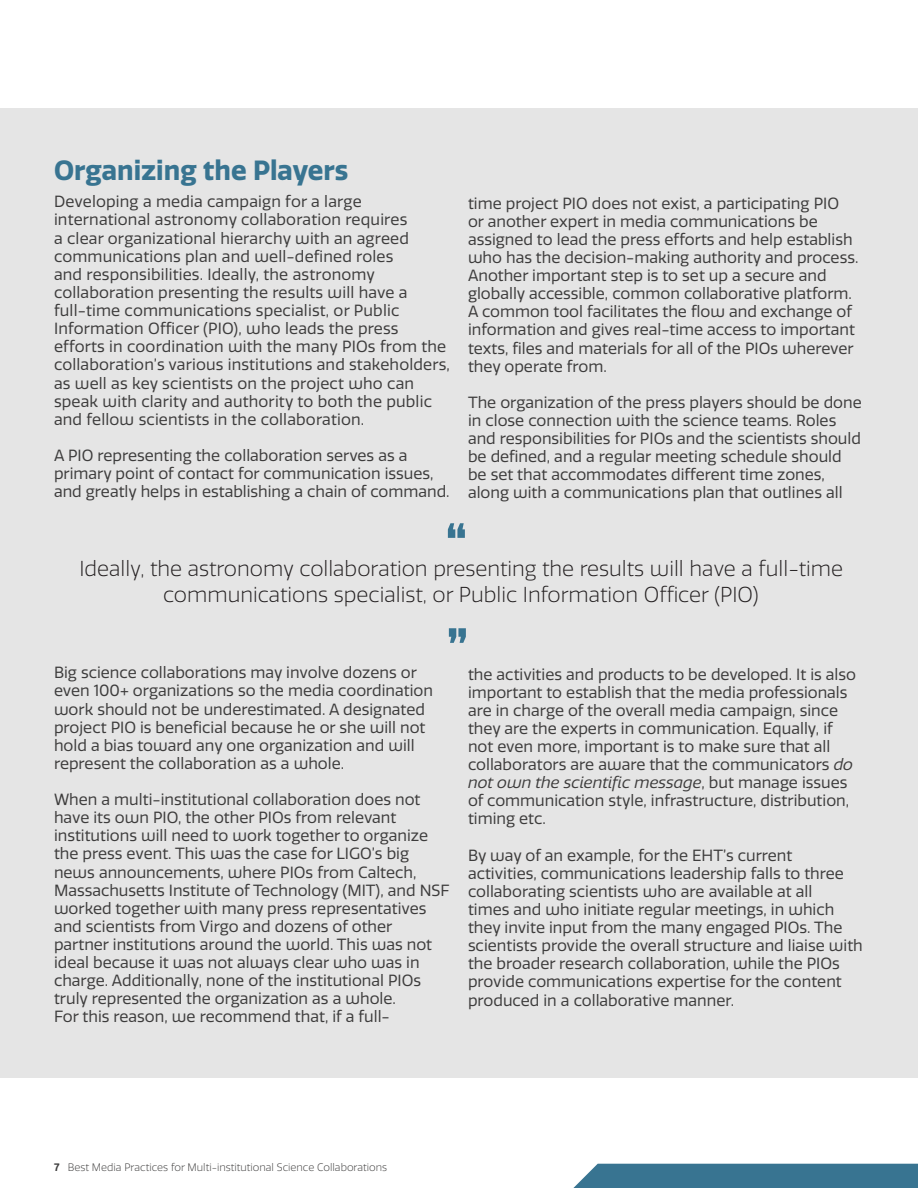
<style>
.page{position:relative;width:918px;height:1188px;background:#fff}
.page>*{position:absolute;margin:0;border:0;box-sizing:border-box;transform-origin:0 0}
.t1{font:54px "Lemon Milk";color:#387491}
.Section_Title{font:700 27px "Quatro";color:#387491}
.t2{font:300 21px "Quatro";color:#231f20}
.t3{font:15.75px/18.1px "Quatro";color:#3d3c3c}
.t4{font:300 10.5px "Quatro";color:#3d3c3c}
.s1{font-style:italic}
.s2{font-weight:600}
</style>
<div class="page">
<div style="left:0;top:108px;width:918px;height:970px;background:#e5e5e5"></div>
<div style="left:573px;top:1164px;width:345px;height:24px;background:#387491"></div>
<p class="Section_Title" style="left:54px;top:155px;width:296px">Organizing the Players</p>
<p class="t3" style="left:54px;top:193px;width:398px">Developing a media campaign for a large international astronomy collaboration requires<br>a clear organizational hierarchy with an agreed communications plan and well-defined roles<br>and responsibilities. Ideally, the astronomy collaboration presenting the results will have a full-time communications specialist, or Public Information Officer (PIO), who leads the press efforts in coordination with the many PIOs from the collaboration’s various institutions and stakeholders, as well as key scientists on the project who can speak with clarity and authority to both the public and fellow scientists in the collaboration.</p>
<p class="t3" style="left:54px;top:447px;width:397px">A PIO representing the collaboration serves as a primary point of contact for communication issues, and greatly helps in establishing a chain of command.</p>
<p class="t3" style="left:468px;top:194px;width:392px">time project PIO does not exist, a participating PIO or another expert in media communications be assigned to lead the press efforts and help establish who has the decision-making authority and process.<br>Another important step is to set up a secure and globally accessible, common collaborative platform.<br>A common tool facilitates the flow and exchange of information and gives real-time access to important texts, files and materials for all of the PIOs wherever they operate from.</p>
<p class="t3" style="left:468px;top:394px;width:395px">The organization of the press players should be done in close connection with the science teams. Roles and responsibilities for PIOs and the scientists should be defined, and a regular meeting schedule should be set that accommodates different time zones, along with a communications plan that outlines all</p>
<p class="t1" style="left:448px;top:507px;width:23px">“</p>
<p class="t2" style="left:79px;top:557px;width:765px">Ideally, the astronomy collaboration presenting the results will have a full-time</p>
<p class="t2" style="left:163px;top:582px;width:597px">communications specialist, or Public Information Officer (PIO)</p>
<p class="t1" style="left:447px;top:612px;width:22px">"</p>
<p class="t3" style="left:54px;top:664px;width:381px">Big science collaborations may involve dozens or even 100+ organizations so the media coordination work should not be underestimated. A designated project PIO is beneficial because he or she will not hold a bias toward any one organization and will represent the collaboration as a whole.</p>
<p class="t3" style="left:54px;top:791px;width:397px">When a multi-institutional collaboration does not have its own PIO, the other PIOs from relevant institutions will need to work together to organize the press event. This was the case for LIGO’s big news announcements, where PIOs from Caltech, Massachusetts Institute of Technology (MIT), and NSF worked together with many press representatives and scientists from Virgo and dozens of other partner institutions around the world. This was not ideal because it was not always clear who was in charge. Additionally, none of the institutional PIOs truly represented the organization as a whole.<br>For this reason, we recommend that, if a full-</p>
<p class="t3" style="left:468px;top:665px;width:390px">the activities and products to be developed. It is also important to establish that the media professionals are in charge of the overall media campaign, since they are the experts in communication. Equally, if not even more, important is to make sure that all collaborators are aware that the communicators <span class="s1">do not own the scientific message</span>, but manage issues of communication style, infrastructure, distribution, timing etc.</p>
<p class="t3" style="left:468px;top:846px;width:396px">By way of an example, for the EHT’s current activities, communications leadership falls to three collaborating scientists who are available at all<br>times and who initiate regular meetings, in which they invite input from the many engaged PIOs. The scientists provide the overall structure and liaise with the broader research collaboration, while the PIOs provide communications expertise for the content produced in a collaborative manner.</p>
<p class="t4" style="left:54px;top:1161px;width:335px"><span class="s2">7</span> Best Media Practices for Multi-institutional Science Collaborations</p>
</div>
